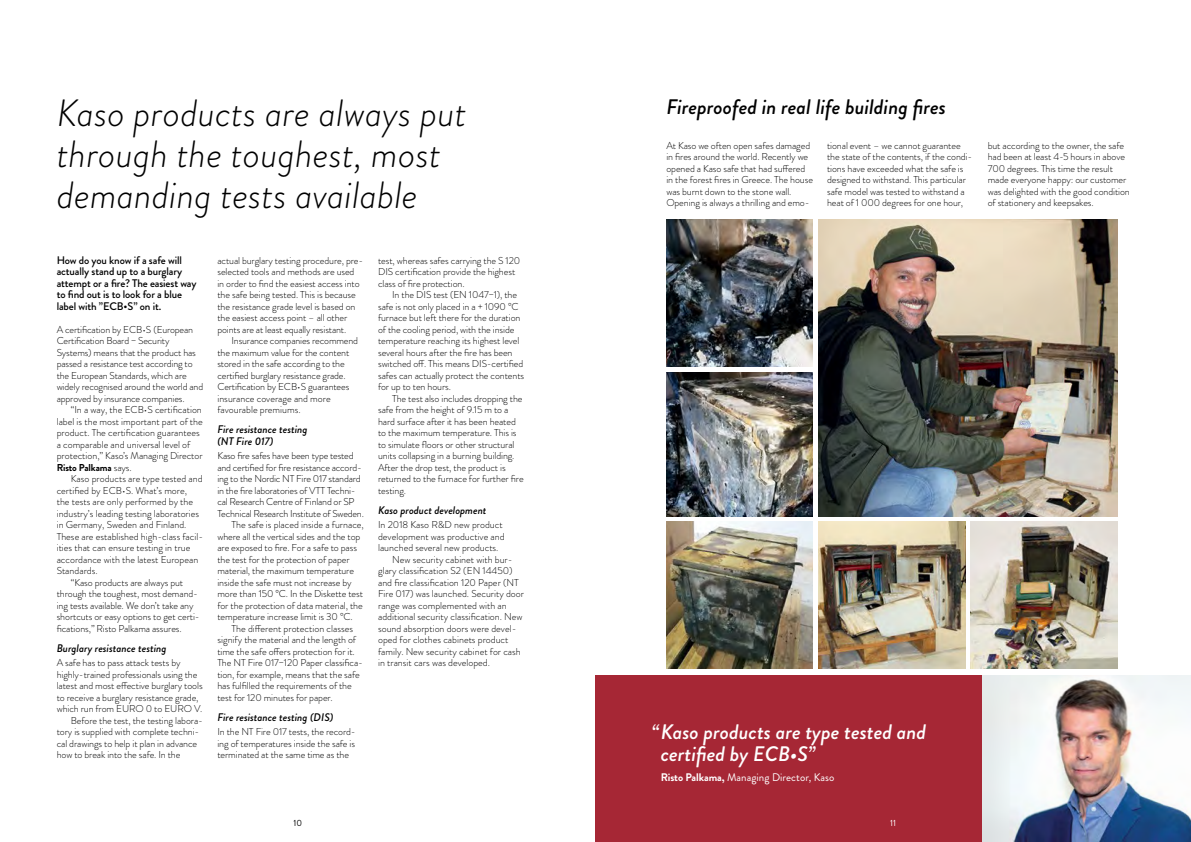
<style>
.page{position:relative;width:1191px;height:842px;background:#fff}
.page>*{position:absolute;margin:0;border:0;box-sizing:border-box;transform-origin:0 0}
.t1{font:italic 300 38px/41px "Brandon Grotesque";letter-spacing:.005em;color:#000}
.t2{font:italic 500 21px/22px "Brandon Grotesque";color:#fff}
.t3{font:italic 500 21px "Brandon Grotesque";color:#000}
.t4{font:500 11px/11.5px "Brandon Grotesque";letter-spacing:-.01em;color:#000}
.t5{font:italic 500 11px/11.5px "Brandon Grotesque";color:#000}
.t6{font:11px "Brandon Grotesque";letter-spacing:.005em;color:#fff}
.t7{font:300 10px/11.5px "Brandon Grotesque";letter-spacing:-.01em;color:#000}
.t8{font:9px "Brandon Grotesque";color:#000}
.t9{font:9px "Brandon Grotesque";color:#fff}
.s1{font-weight:700}
</style>
<div class="page">
<img style="left:666px;top:220px;width:147px;height:146px">
<img style="left:666px;top:372px;width:147px;height:144px">
<img style="left:666px;top:522px;width:147px;height:146px">
<img style="left:818px;top:522px;width:147px;height:146px">
<img style="left:970px;top:522px;width:147px;height:146px">
<img style="left:818px;top:220px;width:299px;height:296px">
<div style="left:595px;top:675px;width:596px;height:167px;background:#a62735"></div>
<img style="left:982px;top:675px;width:209px;height:167px">
<h1 class="t1" style="left:57px;top:92px;width:411px">Kaso products are always put through the toughest, most demanding tests available</h1>
<p class="t4" style="left:57px;top:254px;width:141px">How do you know if a safe will actually stand up to a burglary attempt or a fire? The easiest way to find out is to look for a blue label with ”ECB•S” on it.</p>
<p class="t7" style="left:57px;top:324px;width:148px">A certification by ECB•S (European Certification Board − Security Systems) means that the product has passed a resistance test according to the European Standards, which are widely recognised around the world and approved by insurance companies.</p>
<p class="t7" style="left:57px;top:404px;width:148px;text-indent:14px">“In a way, the ECB•S certification label is the most important part of the product. The certification guarantees a comparable and universal level of protection,” Kaso’s Managing Director <span class="s1">Risto Palkama</span> says.</p>
<p class="t7" style="left:71px;top:473px;width:133px">Kaso products are type tested and</p>
<p class="t7" style="left:57px;top:485px;width:132px">certified by ECB•S. What’s more,</p>
<p class="t7" style="left:57px;top:496px;width:138px">the tests are only performed by the</p>
<p class="t7" style="left:57px;top:508px;width:144px">industry’s leading testing laboratories</p>
<p class="t7" style="left:57px;top:519px;width:131px">in Germany, Sweden and Finland.</p>
<p class="t7" style="left:57px;top:531px;width:148px">These are established high-class facil-</p>
<p class="t7" style="left:57px;top:542px;width:135px">ities that can ensure testing in true</p>
<p class="t7" style="left:57px;top:554px;width:143px">accordance with the latest European</p>
<p class="t7" style="left:57px;top:565px;width:42px">Standards.</p>
<p class="t7" style="left:71px;top:577px;width:114px">“Kaso products are always put</p>
<p class="t7" style="left:57px;top:588px;width:143px">through the toughest, most demand-</p>
<p class="t7" style="left:57px;top:600px;width:138px">ing tests available. We don’t take any</p>
<p class="t7" style="left:57px;top:611px;width:145px">shortcuts or easy options to get certi-</p>
<p class="t7" style="left:57px;top:623px;width:127px">fications,” Risto Palkama assures.</p>
<p class="t5" style="left:57px;top:642px;width:111px">Burglary resistance testing</p>
<p class="t7" style="left:57px;top:657px;width:125px">A safe has to pass attack tests by</p>
<p class="t7" style="left:57px;top:669px;width:142px">highly-trained professionals using the</p>
<p class="t7" style="left:57px;top:680px;width:147px">latest and most effective burglary tools</p>
<p class="t7" style="left:57px;top:692px;width:143px">to receive a burglary resistance grade,</p>
<p class="t7" style="left:57px;top:703px;width:147px">which run from EURO 0 to EURO V.</p>
<p class="t7" style="left:71px;top:715px;width:134px">Before the test, the testing labora-</p>
<p class="t7" style="left:57px;top:726px;width:144px">tory is supplied with complete techni-</p>
<p class="t7" style="left:57px;top:738px;width:142px">cal drawings to help it plan in advance</p>
<p class="t7" style="left:57px;top:749px;width:125px">how to break into the safe. In the</p>
<p class="t7" style="left:378px;top:255px;width:144px">test, whereas safes carrying the S 120<br>DIS certification provide the highest class of fire protection.</p>
<p class="t7" style="left:378px;top:289px;width:148px;text-indent:14px">In the DIS test (EN 1047−1), the safe is not only placed in a + 1090 °C furnace but left there for the duration of the cooling period, with the inside temperature reaching its highest level several hours after the fire has been switched off. This means DIS-certified safes can actually protect the contents for up to ten hours.</p>
<p class="t7" style="left:378px;top:393px;width:147px;text-indent:14px">The test also includes dropping the safe from the height of 9.15 m to a hard surface after it has been heated to the maximum temperature. This is to simulate floors or other structural units collapsing in a burning building.<br>After the drop test, the product is returned to the furnace for further fire testing.</p>
<p class="t5" style="left:378px;top:504px;width:110px">Kaso product development</p>
<p class="t7" style="left:378px;top:519px;width:126px">In 2018 Kaso R&amp;D new product</p>
<p class="t7" style="left:378px;top:531px;width:128px">development was productive and</p>
<p class="t7" style="left:378px;top:542px;width:122px">launched several new products.</p>
<p class="t7" style="left:392px;top:554px;width:122px">New security cabinet with bur-</p>
<p class="t7" style="left:378px;top:565px;width:136px">glary classification S2 (EN 14450)</p>
<p class="t7" style="left:378px;top:577px;width:142px">and fire classification 120 Paper (NT</p>
<p class="t7" style="left:378px;top:588px;width:147px">Fire 017) was launched. Security door</p>
<p class="t7" style="left:378px;top:600px;width:130px">range was complemented with an</p>
<p class="t7" style="left:378px;top:611px;width:146px">additional security classification. New</p>
<p class="t7" style="left:378px;top:623px;width:140px">sound absorption doors were devel-</p>
<p class="t7" style="left:378px;top:634px;width:132px">oped for clothes cabinets product</p>
<p class="t7" style="left:378px;top:646px;width:144px">family. New security cabinet for cash</p>
<p class="t7" style="left:378px;top:657px;width:113px">in transit cars was developed.</p>
<p class="t7" style="left:217px;top:255px;width:147px">actual burglary testing procedure, pre&shy;selected tools and methods are used in order to find the easiest access into the safe being tested. This is because the resistance grade level is based on the easiest access point – all other points are at least equally resistant.</p>
<p class="t7" style="left:217px;top:335px;width:142px;text-indent:14px">Insurance companies recommend the maximum value for the content stored in the safe according to the certified burglary resistance grade.<br>Certification by ECB•S guarantees insurance coverage and more favourable premiums.</p>
<p class="t5" style="left:217px;top:424px;width:92px">Fire resistance testing (NT Fire 017)</p>
<p class="t7" style="left:217px;top:450px;width:138px">Kaso fire safes have been type tested</p>
<p class="t7" style="left:217px;top:462px;width:146px">and certified for fire resistance accord-</p>
<p class="t7" style="left:217px;top:473px;width:145px">ing to the Nordic NT Fire 017 standard</p>
<p class="t7" style="left:217px;top:485px;width:140px">in the fire laboratories of VTT Techni-</p>
<p class="t7" style="left:217px;top:496px;width:139px">cal Research Centre of Finland or SP</p>
<p class="t7" style="left:217px;top:508px;width:148px">Technical Research Institute of Sweden.</p>
<p class="t7" style="left:231px;top:519px;width:134px">The safe is placed inside a furnace,</p>
<p class="t7" style="left:217px;top:531px;width:144px">where all the vertical sides and the top</p>
<p class="t7" style="left:217px;top:542px;width:141px">are exposed to fire. For a safe to pass</p>
<p class="t7" style="left:217px;top:554px;width:134px">the test for the protection of paper</p>
<p class="t7" style="left:217px;top:565px;width:138px">material, the maximum temperature</p>
<p class="t7" style="left:217px;top:577px;width:136px">inside the safe must not increase by</p>
<p class="t7" style="left:217px;top:588px;width:147px">more than 150 °C. In the Diskette test</p>
<p class="t7" style="left:217px;top:600px;width:147px">for the protection of data material, the</p>
<p class="t7" style="left:217px;top:611px;width:137px">temperature increase limit is 30 °C.</p>
<p class="t7" style="left:231px;top:623px;width:123px">The different protection classes</p>
<p class="t7" style="left:217px;top:634px;width:140px">signify the material and the length of</p>
<p class="t7" style="left:217px;top:646px;width:139px">time the safe offers protection for it.</p>
<p class="t7" style="left:217px;top:657px;width:147px">The NT Fire 017−120 Paper classifica-</p>
<p class="t7" style="left:217px;top:669px;width:144px">tion, for example, means that the safe</p>
<p class="t7" style="left:217px;top:680px;width:136px">has fulfilled the requirements of the</p>
<p class="t7" style="left:217px;top:692px;width:117px">test for 120 minutes for paper.</p>
<p class="t5" style="left:217px;top:711px;width:118px">Fire resistance testing (DIS)</p>
<p class="t7" style="left:217px;top:726px;width:140px;text-align:justify">In the NT Fire 017 tests, the record&shy;ing of temperatures inside the safe is terminated at the same time as the</p>
<p class="t8" style="left:293px;top:817px;width:10px">10</p>
<h2 class="t3" style="left:666px;top:92px;width:281px">Fireproofed in real life building fires</h2>
<p class="t7" style="left:666px;top:140px;width:148px">At Kaso we often open safes damaged in fires around the world. Recently we opened a Kaso safe that had suffered in the forest fires in Greece. The house was burnt down to the stone wall.<br>Opening is always a thrilling and emo-</p>
<p class="t7" style="left:827px;top:140px;width:147px">tional event – we cannot guarantee the state of the contents, if the condi&shy;tions have exceeded what the safe is designed to withstand. This particular safe model was tested to withstand a heat of 1 000 degrees for one hour,</p>
<p class="t7" style="left:987px;top:140px;width:144px">but according to the owner, the safe had been at least 4-5 hours in above 700 degrees. This time the result made everyone happy: our customer was delighted with the good condition of stationery and keepsakes.</p>
<h2 class="t2" style="left:660px;top:721px;width:267px;text-indent:-9px">“Kaso products are type tested and certified by ECB•S”</h2>
<p class="t6" style="left:660px;top:770px;width:175px"><span class="s1">Risto Palkama,</span> Managing Director, Kaso</p>
<p class="t9" style="left:890px;top:817px;width:7px">11</p>
</div>
